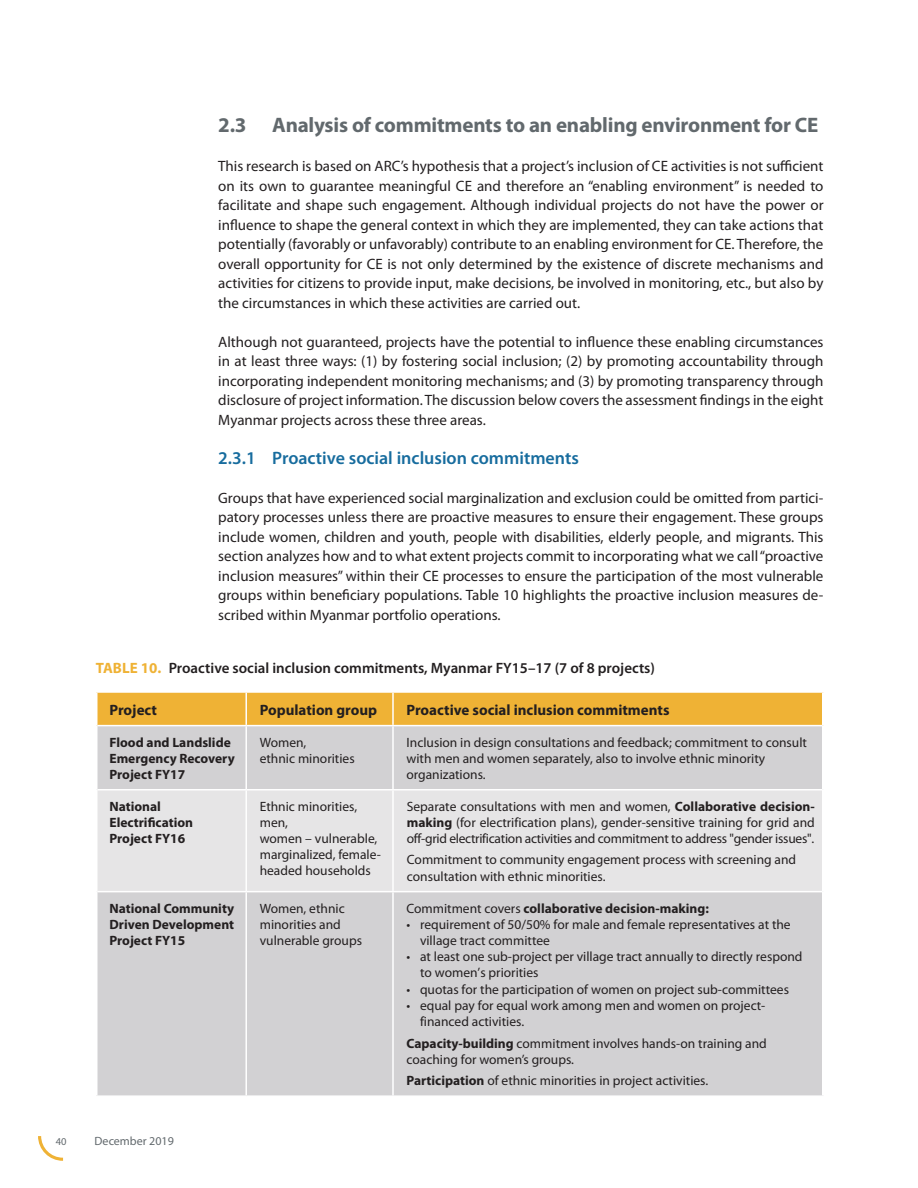
<style>
.page{position:relative;width:918px;height:1188px;background:#fff}
.page>*{position:absolute;margin:0;border:0;box-sizing:border-box;transform-origin:0 0}
.t1{font:700 21px "Myriad Pro";letter-spacing:-.01em;color:#62696d}
.t2{font:600 18px "Myriad Pro";color:#176c9e}
.t3{font:15px/19.5px "Myriad Pro";color:#231f20;text-align:justify}
.t4{font:600 15px "Myriad Pro";color:#231f20}
.t5{font:700 15px "Myriad Pro";color:#231f20}
.t6{font:13.5px/16.2px "Myriad Pro";color:#231f20}
.t7{font:700 13.5px/16.2px "Myriad Pro";color:#231f20}
.t8{font:12px "Myriad Pro";color:#62696d}
.t9{font:10.5px "Myriad Pro";color:#62696d}
.s1{font-weight:700;color:#efb235}
.s2{font-weight:700}
.s3{font-weight:400}
</style>
<div class="page">
<svg style="left:38px;top:1136px;width:25px;height:25px"></svg>
<div style="left:98px;top:693px;width:724px;height:32px;background:#efb235"></div>
<div style="left:98px;top:726px;width:724px;height:369px;background:#d2d1d3"></div>
<div style="left:98px;top:790px;width:724px;height:101px;background:#e6e5e6"></div>
<svg style="left:96px;top:693px;width:2px;height:33px"></svg>
<svg style="left:97px;top:726px;width:1px;height:63px"></svg>
<svg style="left:97px;top:791px;width:1px;height:100px"></svg>
<svg style="left:97px;top:892px;width:1px;height:203px"></svg>
<hr style="left:392px;top:693px;width:2px;height:32px;background:#fff">
<hr style="left:392px;top:726px;width:2px;height:63px;background:#fff">
<hr style="left:392px;top:790px;width:2px;height:101px;background:#fff">
<hr style="left:392px;top:892px;width:2px;height:203px;background:#fff">
<hr style="left:245px;top:693px;width:2px;height:32px;background:#fff">
<hr style="left:245px;top:726px;width:2px;height:63px;background:#fff">
<hr style="left:98px;top:789px;width:148px;height:1px;background:#fff">
<hr style="left:246px;top:789px;width:147px;height:1px;background:#fff">
<hr style="left:245px;top:790px;width:2px;height:101px;background:#fff">
<hr style="left:393px;top:789px;width:429px;height:1px;background:#fff">
<hr style="left:98px;top:891px;width:148px;height:1px;background:#fff">
<hr style="left:246px;top:891px;width:147px;height:1px;background:#fff">
<hr style="left:245px;top:892px;width:2px;height:203px;background:#fff">
<hr style="left:393px;top:891px;width:429px;height:1px;background:#fff">
<h1 class="t1" style="left:218px;top:111px;width:602px">2.3 Analysis of commitments to an enabling environment for CE</h1>
<p class="t3" style="left:218px;top:156px;width:607px">This research is based on ARC’s hypothesis that a project’s inclusion of CE activities is not sufficient on its own to guarantee meaningful CE and therefore an “enabling environment” is needed to facilitate and shape such engagement. Although individual projects do not have the power or influence to shape the general context in which they are implemented, they can take actions that potentially (favorably or unfavorably) contribute to an enabling environment for CE. Therefore, the overall opportunity for CE is not only determined by the existence of discrete mechanisms and activities for citizens to provide input, make decisions, be involved in monitoring, etc., but also by the circumstances in which these activities are carried out.</p>
<p class="t3" style="left:218px;top:331px;width:607px">Although not guaranteed, projects have the potential to influence these enabling circumstances in at least three ways: (1) by fostering social inclusion; (2) by promoting accountability through incorporating independent monitoring mechanisms; and (3) by promoting transparency through disclosure of project information. The discussion below covers the assessment findings in the eight Myanmar projects across these three areas.</p>
<p class="t2" style="left:218px;top:446px;width:362px">2.3.1 Proactive social inclusion commitments</p>
<p class="t3" style="left:218px;top:487px;width:607px">Groups that have experienced social marginalization and exclusion could be omitted from partici&shy;patory processes unless there are proactive measures to ensure their engagement. These groups include women, children and youth, people with disabilities, elderly people, and migrants. This section analyzes how and to what extent projects commit to incorporating what we call “proactive inclusion measures” within their CE processes to ensure the participation of the most vulnerable groups within beneficiary populations. Table 10 highlights the proactive inclusion measures de&shy;scribed within Myanmar portfolio operations.</p>
<p class="t4" style="left:96px;top:658px;width:561px"><span class="s1">TABLE 10.</span> Proactive social inclusion commitments, Myanmar FY15–17 (7 of 8 projects)</p>
<p class="t5" style="left:110px;top:700px;width:49px">Project</p>
<p class="t5" style="left:260px;top:700px;width:119px">Population group</p>
<p class="t5" style="left:406px;top:700px;width:265px">Proactive social inclusion commitments</p>
<p class="t7" style="left:110px;top:733px;width:127px">Flood and Landslide<br>Emergency Recovery<br>Project FY17</p>
<p class="t6" style="left:260px;top:734px;width:96px">Women,<br>ethnic minorities</p>
<p class="t6" style="left:406px;top:734px;width:402px">Inclusion in design consultations and feedback; commitment to consult with men and women separately, also to involve ethnic minority organizations.</p>
<p class="t7" style="left:110px;top:798px;width:85px">National<br>Electrification<br>Project FY16</p>
<p class="t6" style="left:260px;top:798px;width:123px">Ethnic minorities, men,<br>women – vulnerable, marginalized, female&shy;headed households</p>
<p class="t6" style="left:407px;top:798px;width:410px;text-align:justify">Separate consultations with men and women, <span class="s2">Collaborative decision&shy;making</span> (for electrification plans), gender-sensitive training for grid and off-grid electrification activities and commitment to address "gender issues".</p>
<p class="t6" style="left:407px;top:852px;width:391px">Commitment to community engagement process with screening and consultation with ethnic minorities.</p>
<p class="t7" style="left:110px;top:899px;width:126px;text-align:justify">National Community Driven Development Project FY15</p>
<p class="t6" style="left:260px;top:900px;width:104px">Women, ethnic minorities and vulnerable groups</p>
<p class="t7" style="left:406px;top:899px;width:304px"><span class="s3">Commitment covers</span> collaborative decision-making:</p>
<p class="t6" style="left:420px;top:916px;width:372px;text-indent:-14px">• requirement of 50/50% for male and female representatives at the village tract committee</p>
<p class="t6" style="left:420px;top:948px;width:384px;text-indent:-14px">• at least one sub-project per village tract annually to directly respond to women’s priorities</p>
<p class="t6" style="left:406px;top:981px;width:384px">• quotas for the participation of women on project sub-committees</p>
<p class="t6" style="left:420px;top:997px;width:347px;text-indent:-14px">• equal pay for equal work among men and women on project&shy;financed activities.</p>
<p class="t6" style="left:406px;top:1035px;width:362px"><span class="s2">Capacity-building</span> commitment involves hands-on training and coaching for women’s groups.</p>
<p class="t6" style="left:406px;top:1073px;width:303px"><span class="s2">Participation</span> of ethnic minorities in project activities.</p>
<p class="t9" style="left:56px;top:1135px;width:12px">40</p>
<p class="t8" style="left:95px;top:1133px;width:81px">December 2019</p>
</div>
